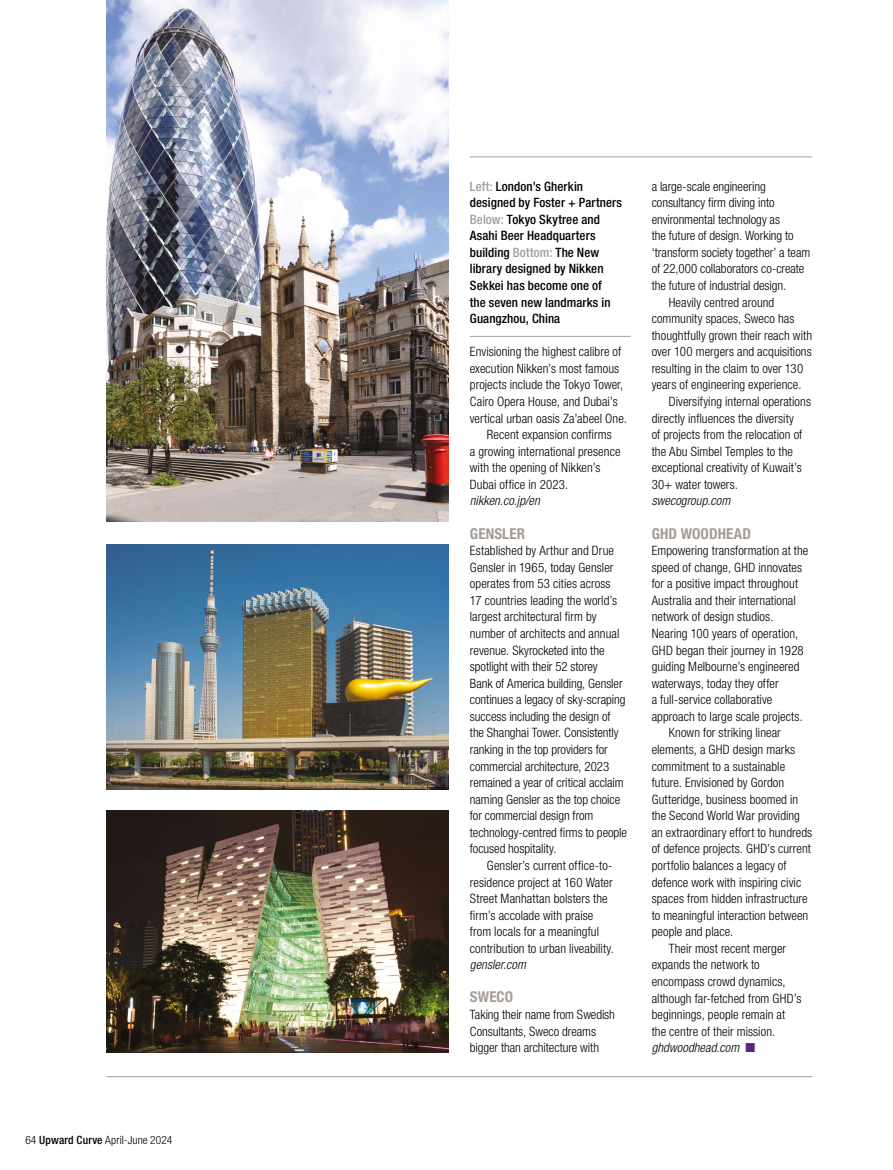
<style>
.page{position:relative;width:893px;height:1170px;background:#fff}
.page>*{position:absolute;margin:0;border:0;box-sizing:border-box;transform-origin:0 0}
.t1{font:700 condensed 15px "Helvetica Neue LT Pro";letter-spacing:.005em;color:#a69c97}
.t2{font:300 condensed 12.9px/16.5px "Helvetica Neue LT Pro";letter-spacing:.005em;color:#000}
.t3{font:500 condensed 12.9px/16.5px "Helvetica Neue LT Pro";letter-spacing:.005em;color:#000}
.t4{font:italic 300 condensed 12.9px "Helvetica Neue LT Pro";letter-spacing:.005em;color:#000}
.t5{font:300 condensed 11.4px "Helvetica Neue LT Pro";letter-spacing:.005em;color:#000}
.s1{font-weight:500}
.s2{color:#a69c97}
.s3{color:#5a2483}
</style>
<div class="page">
<img style="left:106px;top:544px;width:343px;height:245px">
<img style="left:106px;top:810px;width:343px;height:242px">
<hr style="left:106px;top:1076px;width:706px;height:1px;background:#a69c97">
<img style="left:106px;top:0;width:343px;height:522px">
<hr style="left:470px;top:156px;width:342px;height:1px;background:#a69c97">
<hr style="left:470px;top:336px;width:160px;height:1px;background:#a69c97">
<p class="t5" style="left:26px;top:1132px;width:148px">64 <span class="s1">Upward Curve</span> April-June 2024</p>
<p class="t3" style="left:470px;top:177px;width:154px"><span class="s2">Left:</span> London’s Gherkin designed by Foster + Partners<br><span class="s2">Below:</span> Tokyo Skytree and<br>Asahi Beer Headquarters building <span class="s2">Bottom:</span> The New library designed by Nikken<br>Sekkei has become one of<br>the seven new landmarks in<br>Guangzhou, China</p>
<p class="t2" style="left:470px;top:343px;width:153px">Envisioning the highest calibre of</p>
<p class="t2" style="left:470px;top:360px;width:151px">execution Nikken’s most famous</p>
<p class="t2" style="left:470px;top:376px;width:155px">projects include the Tokyo Tower,</p>
<p class="t2" style="left:470px;top:393px;width:149px">Cairo Opera House, and Dubai’s</p>
<p class="t2" style="left:470px;top:409px;width:159px">vertical urban oasis Za’abeel One.</p>
<p class="t2" style="left:487px;top:426px;width:126px">Recent expansion confirms</p>
<p class="t2" style="left:470px;top:442px;width:152px">a growing international presence</p>
<p class="t2" style="left:470px;top:459px;width:132px">with the opening of Nikken’s</p>
<p class="t2" style="left:470px;top:476px;width:100px">Dubai office in 2023.</p>
<p class="t4" style="left:470px;top:493px;width:71px">nikken.co.jp/en</p>
<p class="t1" style="left:470px;top:524px;width:57px">GENSLER</p>
<p class="t2" style="left:470px;top:542px;width:159px">Established by Arthur and Drue<br>Gensler in 1965, today Gensler operates from 53 cities across<br>17 countries leading the world’s largest architectural firm by number of architects and annual revenue. Skyrocketed into the spotlight with their 52 storey<br>Bank of America building, Gensler continues a legacy of sky-scraping success including the design of the Shanghai Tower. Consistently ranking in the top providers for commercial architecture, 2023 remained a year of critical acclaim naming Gensler as the top choice for commercial design from technology-centred firms to people focused hospitality.</p>
<p class="t2" style="left:470px;top:857px;width:146px;text-indent:17px">Gensler’s current office-to&shy;residence project at 160 Water<br>Street Manhattan bolsters the firm’s accolade with praise from locals for a meaningful contribution to urban liveability.</p>
<p class="t4" style="left:470px;top:957px;width:57px">gensler.com</p>
<p class="t1" style="left:470px;top:988px;width:45px">SWECO</p>
<p class="t2" style="left:470px;top:1006px;width:147px">Taking their name from Swedish<br>Consultants, Sweco dreams bigger than architecture with</p>
<p class="t2" style="left:652px;top:178px;width:116px">a large-scale engineering</p>
<p class="t2" style="left:652px;top:194px;width:124px">consultancy firm diving into</p>
<p class="t2" style="left:652px;top:211px;width:130px">environmental technology as</p>
<p class="t2" style="left:652px;top:227px;width:144px">the future of design. Working to</p>
<p class="t2" style="left:652px;top:244px;width:160px">‘transform society together’ a team</p>
<p class="t2" style="left:652px;top:260px;width:154px">of 22,000 collaborators co-create</p>
<p class="t2" style="left:652px;top:277px;width:136px">the future of industrial design.</p>
<p class="t2" style="left:669px;top:293px;width:107px">Heavily centred around</p>
<p class="t2" style="left:652px;top:310px;width:144px">community spaces, Sweco has</p>
<p class="t2" style="left:652px;top:327px;width:162px">thoughtfully grown their reach with</p>
<p class="t2" style="left:652px;top:343px;width:162px">over 100 mergers and acquisitions</p>
<p class="t2" style="left:652px;top:360px;width:153px">resulting in the claim to over 130</p>
<p class="t2" style="left:652px;top:376px;width:151px">years of engineering experience.</p>
<p class="t2" style="left:669px;top:393px;width:144px">Diversifying internal operations</p>
<p class="t2" style="left:652px;top:409px;width:144px">directly influences the diversity</p>
<p class="t2" style="left:652px;top:426px;width:152px">of projects from the relocation of</p>
<p class="t2" style="left:652px;top:443px;width:143px">the Abu Simbel Temples to the</p>
<p class="t2" style="left:652px;top:459px;width:152px">exceptional creativity of Kuwait’s</p>
<p class="t2" style="left:652px;top:476px;width:88px">30+ water towers.</p>
<p class="t4" style="left:652px;top:493px;width:80px">swecogroup.com</p>
<p class="t1" style="left:652px;top:524px;width:101px">GHD WOODHEAD</p>
<p class="t2" style="left:652px;top:542px;width:158px">Empowering transformation at the</p>
<p class="t2" style="left:652px;top:558px;width:152px">speed of change, GHD innovates</p>
<p class="t2" style="left:652px;top:575px;width:148px">for a positive impact throughout</p>
<p class="t2" style="left:652px;top:592px;width:146px">Australia and their international</p>
<p class="t2" style="left:652px;top:608px;width:123px">network of design studios.</p>
<p class="t2" style="left:652px;top:625px;width:148px">Nearing 100 years of operation,</p>
<p class="t2" style="left:652px;top:641px;width:154px">GHD began their journey in 1928</p>
<p class="t2" style="left:652px;top:658px;width:149px">guiding Melbourne’s engineered</p>
<p class="t2" style="left:652px;top:674px;width:128px">waterways, today they offer</p>
<p class="t2" style="left:652px;top:691px;width:122px">a full-service collaborative</p>
<p class="t2" style="left:652px;top:707px;width:153px">approach to large scale projects.</p>
<p class="t2" style="left:669px;top:724px;width:114px">Known for striking linear</p>
<p class="t2" style="left:652px;top:741px;width:145px">elements, a GHD design marks</p>
<p class="t2" style="left:652px;top:757px;width:135px">commitment to a sustainable</p>
<p class="t2" style="left:652px;top:774px;width:134px">future. Envisioned by Gordon</p>
<p class="t2" style="left:652px;top:790px;width:148px">Gutteridge, business boomed in</p>
<p class="t2" style="left:652px;top:807px;width:150px">the Second World War providing</p>
<p class="t2" style="left:652px;top:823px;width:162px">an extraordinary effort to hundreds</p>
<p class="t2" style="left:652px;top:840px;width:161px">of defence projects. GHD’s current</p>
<p class="t2" style="left:652px;top:857px;width:136px">portfolio balances a legacy of</p>
<p class="t2" style="left:652px;top:873px;width:151px">defence work with inspiring civic</p>
<p class="t2" style="left:652px;top:890px;width:157px">spaces from hidden infrastructure</p>
<p class="t2" style="left:652px;top:906px;width:158px">to meaningful interaction between</p>
<p class="t2" style="left:652px;top:923px;width:83px">people and place.</p>
<p class="t2" style="left:669px;top:939px;width:119px">Their most recent merger</p>
<p class="t2" style="left:652px;top:956px;width:110px">expands the network to</p>
<p class="t2" style="left:652px;top:972px;width:135px">encompass crowd dynamics,</p>
<p class="t2" style="left:652px;top:989px;width:151px">although far-fetched from GHD’s</p>
<p class="t2" style="left:652px;top:1006px;width:135px">beginnings, people remain at</p>
<p class="t2" style="left:652px;top:1022px;width:125px">the centre of their mission.</p>
<p class="t4" style="left:652px;top:1040px;width:105px">ghdwoodhead.com <span class="s3">■</span></p>
</div>
